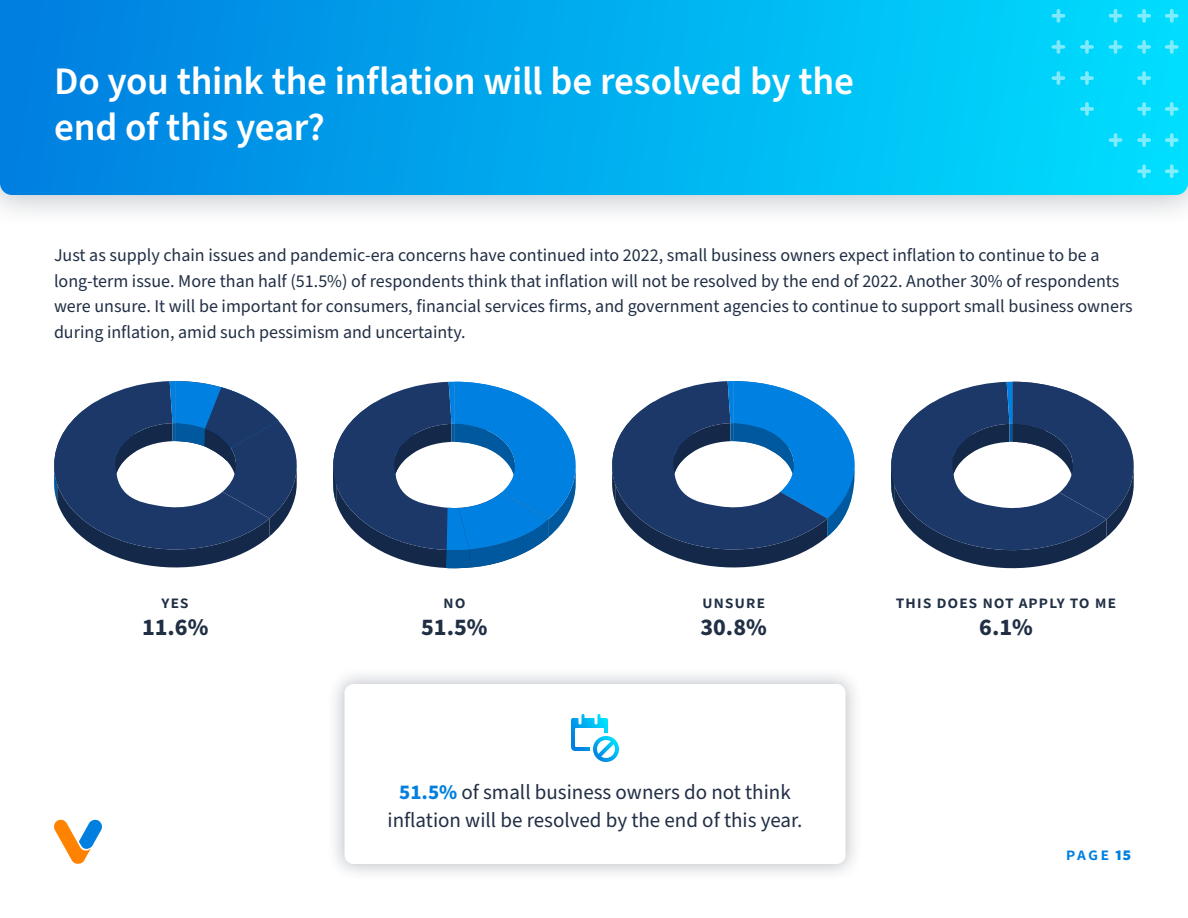
<style>
.page{position:relative;width:1188px;height:918px;background:#fff}
.page>*{position:absolute;margin:0;border:0;box-sizing:border-box;transform-origin:0 0}
.t1{font:600 39px/46.5px "Source Sans Pro";color:#fff}
.t2{font:700 24px "Source Sans Pro";color:#212f45}
.t3{font:21px/28.5px "Source Sans Pro";color:#212f45;text-align:center}
.t4{font:18px/25.5px "Source Sans Pro";color:#212f45}
.t5{font:600 18px "Source Sans Pro";letter-spacing:.04em;color:#212f45}
.t6{font:600 18px "Source Sans Pro";color:#007fe0}
.s1{font-weight:700;color:#007fe0}
.s2{font-weight:700}
</style>
<div class="page">
<svg style="left:54px;top:381px;width:243px;height:187px"></svg>
<svg style="left:333px;top:381px;width:243px;height:188px"></svg>
<svg style="left:612px;top:381px;width:243px;height:187px"></svg>
<svg style="left:891px;top:381px;width:243px;height:188px"></svg>
<div style="left:0;top:0;width:1188px;height:228px;background:#212f45;opacity:.3"></div>
<svg style="left:0;top:0;width:1188px;height:195px;background:#00adee"></svg>
<svg style="left:1165px;top:9px;width:14px;height:14px"></svg>
<svg style="left:1137px;top:9px;width:14px;height:14px"></svg>
<svg style="left:1109px;top:9px;width:13px;height:14px"></svg>
<svg style="left:1052px;top:9px;width:13px;height:14px"></svg>
<svg style="left:1165px;top:40px;width:14px;height:14px"></svg>
<svg style="left:1165px;top:102px;width:14px;height:14px"></svg>
<svg style="left:1165px;top:133px;width:14px;height:14px"></svg>
<svg style="left:1165px;top:164px;width:14px;height:14px"></svg>
<svg style="left:1137px;top:40px;width:14px;height:14px"></svg>
<svg style="left:1137px;top:71px;width:14px;height:14px"></svg>
<svg style="left:1109px;top:40px;width:13px;height:14px"></svg>
<svg style="left:1080px;top:40px;width:14px;height:14px"></svg>
<svg style="left:1080px;top:71px;width:14px;height:14px"></svg>
<svg style="left:1137px;top:102px;width:14px;height:14px"></svg>
<svg style="left:1137px;top:133px;width:14px;height:14px"></svg>
<svg style="left:1137px;top:164px;width:14px;height:14px"></svg>
<svg style="left:1109px;top:133px;width:13px;height:14px"></svg>
<svg style="left:1080px;top:102px;width:14px;height:14px"></svg>
<svg style="left:1052px;top:40px;width:13px;height:14px"></svg>
<svg style="left:1052px;top:71px;width:13px;height:14px"></svg>
<svg style="left:54px;top:820px;width:48px;height:44px"></svg>
<div style="left:326px;top:665px;width:538px;height:218px;background:#212f45;opacity:.3"></div>
<div style="left:345px;top:684px;width:501px;height:180px;background:#fff;border-radius:9px"></div>
<svg style="left:571px;top:714px;width:48px;height:48px"></svg>
<h1 class="t1" style="left:54px;top:59px;width:801px">Do you think the inflation will be resolved by the end of this year?</h1>
<p class="t4" style="left:54px;top:243px;width:1080px">Just as supply chain issues and pandemic-era concerns have continued into 2022, small business owners expect inflation to continue to be a long-term issue. More than half (51.5%) of respondents think that inflation will not be resolved by the end of 2022. Another 30% of respondents were unsure. It will be important for consumers, financial services firms, and government agencies to continue to support small business owners during inflation, amid such pessimism and uncertainty.</p>
<p class="t5" style="left:162px;top:590px;width:29px">yes</p>
<h2 class="t2" style="left:142px;top:611px;width:68px">11.6%</h2>
<p class="t5" style="left:443px;top:590px;width:24px">no</p>
<h2 class="t2" style="left:421px;top:611px;width:68px">51.5%</h2>
<p class="t5" style="left:702px;top:590px;width:65px">unsure</p>
<h2 class="t2" style="left:700px;top:611px;width:68px">30.8%</h2>
<p class="t3" style="left:387px;top:778px;width:417px"><span class="s1">51.5%</span> of small business owners do not think inflation will be resolved by the end of this year.</p>
<p class="t5" style="left:896px;top:590px;width:222px">this does not apply to me</p>
<h2 class="t2" style="left:979px;top:611px;width:55px">6.1%</h2>
<p class="t6" style="left:1066px;top:842px;width:67px">page <span class="s2">15</span></p>
</div>
